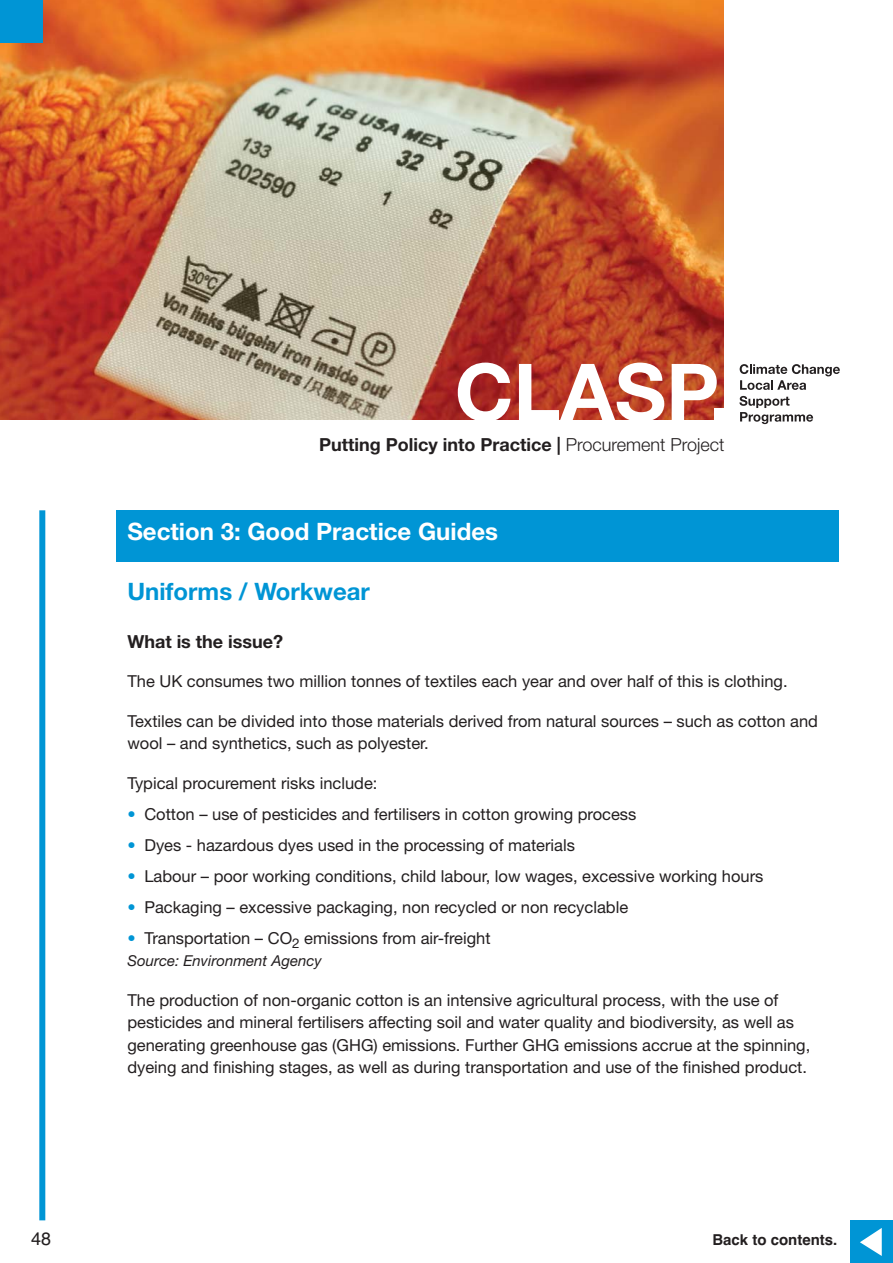
<style>
.page{position:relative;width:893px;height:1263px;background:#fff}
.page>*{position:absolute;margin:0;border:0;box-sizing:border-box;transform-origin:0 0}
.t1{font:24px "Helvetica Neue Bold TT";color:#fff}
.t2{font:24px "Helvetica Neue Bold TT";color:#0095d5}
.t3{font:18px "Helvetica Neue Bold TT";color:#231f20}
.t4{font:700 18px "Helvetica Neue";color:#231f20}
.t5{font:18px "Helvetica";color:#231f20}
.t6{font:16.5px/22.5px "Helvetica Neue";color:#231f20}
.t7{font:italic 15px "Helvetica Neue";color:#231f20}
.t8{font:700 15px "Helvetica";color:#231f20}
.s1{font-family:"Helvetica Neue";font-weight:300}
.s2{color:#0095d5}
</style>
<div class="page">
<div style="left:116px;top:510px;width:723px;height:51px;background:#0095d5"></div>
<img style="left:0;top:0;width:724px;height:420px">
<div style="left:0;top:0;width:42px;height:43px;background:#0095d5"></div>
<div style="left:39px;top:510px;width:6px;height:710px;background:#0095d5"></div>
<svg style="left:458px;top:363px;width:52px;height:57px"></svg>
<svg style="left:519px;top:363px;width:145px;height:57px"></svg>
<svg style="left:672px;top:364px;width:45px;height:56px"></svg>
<div style="left:713px;top:408px;width:11px;height:13px;background:#fff"></div>
<svg style="left:740px;top:364px;width:100px;height:26px"></svg>
<svg style="left:739px;top:396px;width:74px;height:28px"></svg>
<div style="left:850px;top:1220px;width:42px;height:43px;background:#0095d5"></div>
<svg style="left:860px;top:1228px;width:22px;height:28px"></svg>
<p class="t3" style="left:319px;top:438px;width:407px">Putting Policy into Practice | <span class="s1">Procurement Project</span></p>
<h1 class="t1" style="left:127px;top:523px;width:372px">Section 3: Good Practice Guides</h1>
<h1 class="t2" style="left:127px;top:583px;width:244px">Uniforms / Workwear</h1>
<p class="t4" style="left:127px;top:635px;width:157px">What is the issue?</p>
<p class="t6" style="left:127px;top:672px;width:662px">The UK consumes two million tonnes of textiles each year and over half of this is clothing.</p>
<p class="t6" style="left:127px;top:711px;width:692px">Textiles can be divided into those materials derived from natural sources – such as cotton and wool – and synthetics, such as polyester.</p>
<p class="t6" style="left:127px;top:773px;width:252px">Typical procurement risks include:</p>
<p class="t6" style="left:127px;top:804px;width:510px"><span class="s2">•</span> Cotton – use of pesticides and fertilisers in cotton growing process</p>
<p class="t6" style="left:127px;top:835px;width:449px"><span class="s2">•</span> Dyes - hazardous dyes used in the processing of materials</p>
<p class="t6" style="left:127px;top:866px;width:638px"><span class="s2">•</span> Labour – poor working conditions, child labour, low wages, excessive working hours</p>
<p class="t6" style="left:127px;top:897px;width:502px"><span class="s2">•</span> Packaging – excessive packaging, non recycled or non recyclable</p>
<p class="t6" style="left:127px;top:928px;width:365px"><span class="s2">•</span> Transportation – CO<sub>2</sub> emissions from air-freight</p>
<p class="t7" style="left:127px;top:956px;width:196px">Source: Environment Agency</p>
<p class="t6" style="left:127px;top:990px;width:684px">The production of non-organic cotton is an intensive agricultural process, with the use of pesticides and mineral fertilisers affecting soil and water quality and biodiversity, as well as generating greenhouse gas (GHG) emissions. Further GHG emissions accrue at the spinning, dyeing and finishing stages, as well as during transportation and use of the finished product.</p>
<p class="t5" style="left:31px;top:1232px;width:22px">48</p>
<p class="t8" style="left:712px;top:1234px;width:127px">Back to contents.</p>
</div>
